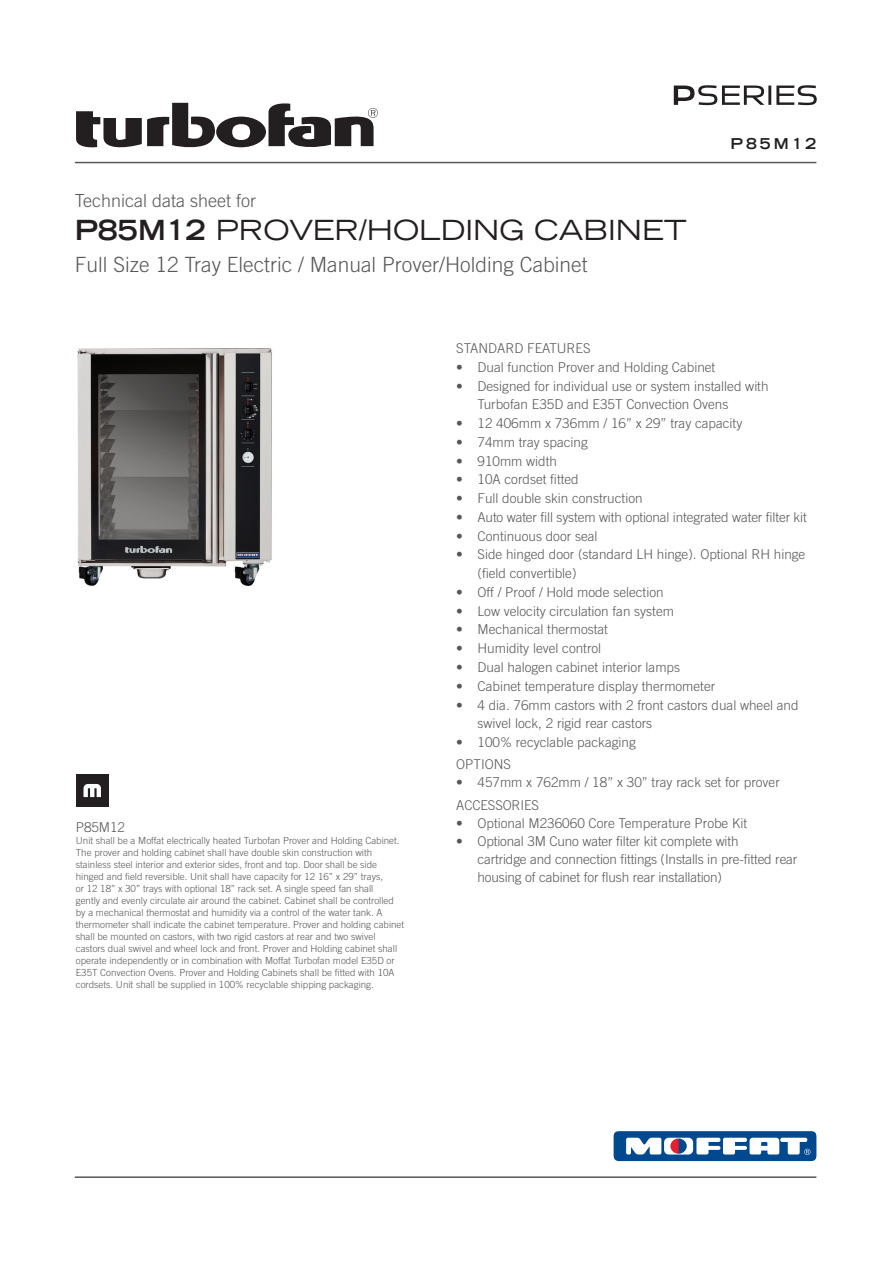
<style>
.page{position:relative;width:893px;height:1263px;background:#fff}
.page>*{position:absolute;margin:0;border:0;box-sizing:border-box;transform-origin:0 0}
.t1{font:expanded 27.75px "Trade Gothic LH";color:#231f20}
.t2{font:300 21px "Trade Gothic";color:#57585a}
.t3{font:300 18px "Trade Gothic";color:#57585a}
.t4{font:700 expanded 15px "Trade Gothic LH";letter-spacing:.2em;color:#231f20}
.t5{font:300 13.5px/18.8px "Trade Gothic";color:#57585a}
.t6{font:300 9.75px/12px "Trade Gothic";color:#57585a}
.s1{font-weight:700}
</style>
<div class="page">
<svg style="left:76px;top:102px;width:302px;height:46px"></svg>
<hr style="left:75px;top:1176px;width:741px;height:2px;background:#57585a">
<hr style="left:75px;top:162px;width:741px;height:1px;background:#57585a">
<svg style="left:674px;top:85px;width:143px;height:20px"></svg>
<div style="left:76px;top:774px;width:33px;height:33px;background:#231f20"></div>
<svg style="left:84px;top:784px;width:17px;height:13px"></svg>
<img style="left:77px;top:348px;width:195px;height:239px">
<svg style="left:614px;top:1131px;width:202px;height:30px"></svg>
<h3 class="t3" style="left:75px;top:190px;width:183px">Technical data sheet for</h3>
<h1 class="t1" style="left:75px;top:212px;width:613px"><span class="s1">P85M12</span> PROVER/HOLDING CABINET</h1>
<h2 class="t2" style="left:75px;top:252px;width:514px">Full Size 12 Tray Electric / Manual Prover/Holding Cabinet</h2>
<p class="t4" style="left:731px;top:134px;width:87px">P85M12</p>
<p class="t5" style="left:76px;top:817px;width:51px">P85M12</p>
<p class="t6" style="left:76px;top:834px;width:330px">Unit shall be a Moffat electrically heated Turbofan Prover and Holding Cabinet.<br>The prover and holding cabinet shall have double skin construction with stainless steel interior and exterior sides, front and top. Door shall be side hinged and field reversible. Unit shall have capacity for 12 16” x 29” trays,<br>or 12 18” x 30” trays with optional 18” rack set. A single speed fan shall<br>gently and evenly circulate air around the cabinet. Cabinet shall be controlled by a mechanical thermostat and humidity via a control of the water tank. A thermometer shall indicate the cabinet temperature. Prover and holding cabinet shall be mounted on castors, with two rigid castors at rear and two swivel castors dual swivel and wheel lock and front. Prover and Holding cabinet shall operate independently or in combination with Moffat Turbofan model E35D or E35T Convection Ovens. Prover and Holding Cabinets shall be fitted with 10A cordsets. Unit shall be supplied in 100% recyclable shipping packaging.</p>
<p class="t5" style="left:456px;top:339px;width:136px">STANDARD FEATURES</p>
<p class="t5" style="left:456px;top:358px;width:261px">• Dual function Prover and Holding Cabinet</p>
<p class="t5" style="left:477px;top:376px;width:293px;text-indent:-21px">• Designed for individual use or system installed with<br>Turbofan E35D and E35T Convection Ovens</p>
<p class="t5" style="left:456px;top:414px;width:288px">• 12 406mm x 736mm / 16” x 29” tray capacity</p>
<p class="t5" style="left:456px;top:433px;width:133px">• 74mm tray spacing</p>
<p class="t5" style="left:456px;top:451px;width:102px">• 910mm width</p>
<p class="t5" style="left:456px;top:470px;width:124px">• 10A cordset fitted</p>
<p class="t5" style="left:456px;top:489px;width:188px">• Full double skin construction</p>
<p class="t5" style="left:456px;top:508px;width:352px">• Auto water fill system with optional integrated water filter kit</p>
<p class="t5" style="left:456px;top:526px;width:143px">• Continuous door seal</p>
<p class="t5" style="left:477px;top:545px;width:329px;text-indent:-21px">• Side hinged door (standard LH hinge). Optional RH hinge (field convertible)</p>
<p class="t5" style="left:456px;top:583px;width:209px">• Off / Proof / Hold mode selection</p>
<p class="t5" style="left:456px;top:601px;width:219px">• Low velocity circulation fan system</p>
<p class="t5" style="left:456px;top:620px;width:153px">• Mechanical thermostat</p>
<p class="t5" style="left:456px;top:639px;width:147px">• Humidity level control</p>
<p class="t5" style="left:456px;top:658px;width:225px">• Dual halogen cabinet interior lamps</p>
<p class="t5" style="left:456px;top:676px;width:261px">• Cabinet temperature display thermometer</p>
<p class="t5" style="left:477px;top:695px;width:323px;text-indent:-21px">• 4 dia. 76mm castors with 2 front castors dual wheel and swivel lock, 2 rigid rear castors</p>
<p class="t5" style="left:456px;top:731px;width:181px;line-height:22.2px">• 100% recyclable packaging<br>OPTIONS</p>
<p class="t5" style="left:456px;top:771px;width:325px;line-height:22.2px">• 457mm x 762mm / 18” x 30” tray rack set for prover<br>ACCESSORIES</p>
<p class="t5" style="left:456px;top:813px;width:292px">• Optional M236060 Core Temperature Probe Kit</p>
<p class="t5" style="left:477px;top:831px;width:321px;line-height:18px;text-indent:-21px">• Optional 3M Cuno water filter kit complete with<br>cartridge and connection fittings (Installs in pre-fitted rear housing of cabinet for flush rear installation)</p>
</div>
